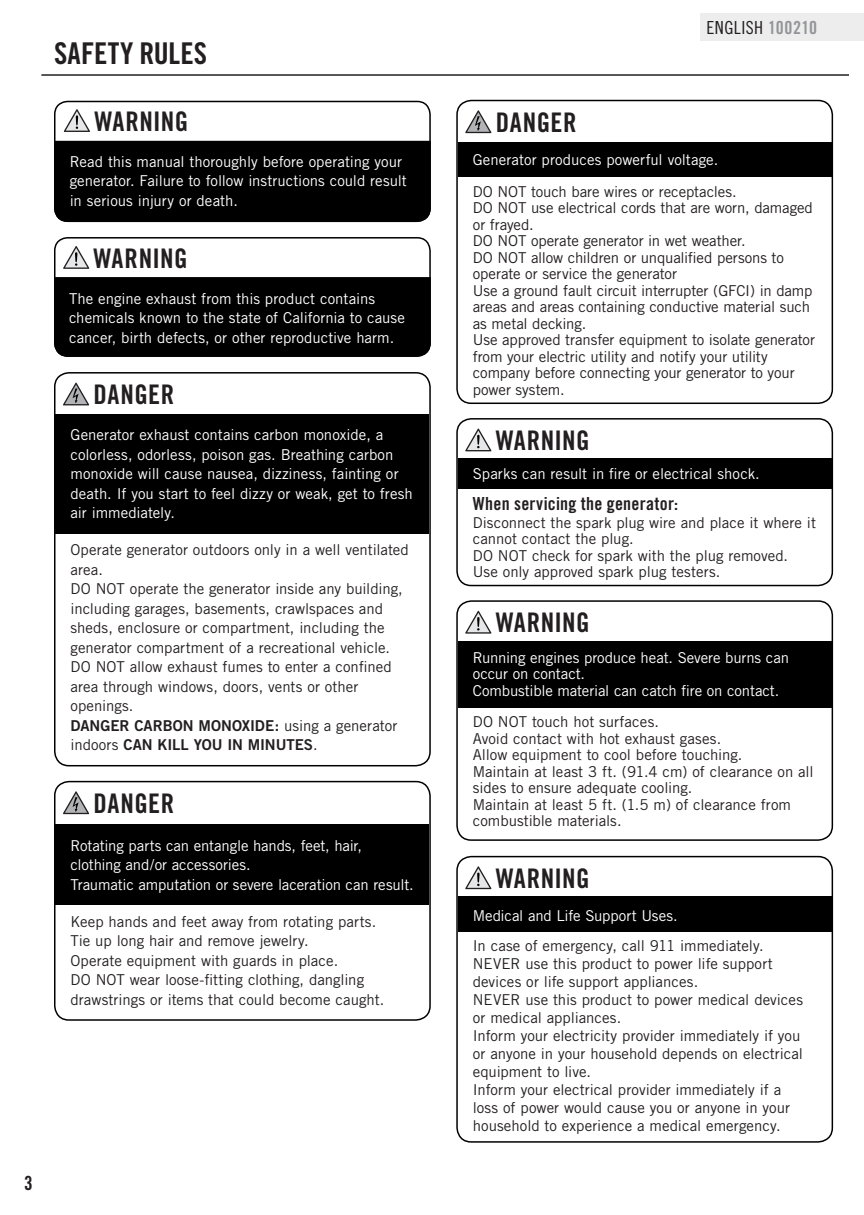
<style>
.page{position:relative;width:864px;height:1215px;background:#fff}
.page>*{position:absolute;margin:0;border:0;box-sizing:border-box;transform-origin:0 0}
.t1{font:30px "Trade Gothic Bold Cond Twenty";letter-spacing:.005em;color:#231f20}
.t2{font:27px "Trade Gothic Bold Cond Twenty";letter-spacing:.015em;color:#231f20}
.t3{font:19.5px "Trade Gothic Bold Cond Twenty";color:#231f20}
.t4{font:18px "Trade Gothic Bold Cond Twenty";letter-spacing:.01em;color:#231f20}
.t5{font:18px "Trade Gothic Cond Eighteen";letter-spacing:.025em;color:#231f20}
.t6{font:15px/16.5px "Trade Gothic";color:#231f20}
.t7{font:15px/19.5px "Trade Gothic";color:#fff}
.t8{font:15px/19.5px "Trade Gothic Bold Two";letter-spacing:-.005em;color:#231f20}
.s1{font-family:"Trade Gothic"}
.s2{font-family:"Trade Gothic Bold Cond Twenty";color:#939598}
</style>
<div class="page">
<hr style="left:41px;top:74px;width:808px;height:2px;background:#231f20">
<div style="left:700px;top:14px;width:164px;height:27px;background:#ededee"></div>
<div style="left:54px;top:372px;width:377px;height:394px;border:2px solid #000;border-radius:14px"></div>
<div style="left:56px;top:414px;width:373px;height:119px;background:#000"></div>
<svg style="left:63px;top:383px;width:26px;height:22px"></svg>
<div style="left:54px;top:781px;width:377px;height:240px;border:2px solid #000;border-radius:14px"></div>
<div style="left:56px;top:824px;width:373px;height:81px;background:#000"></div>
<svg style="left:63px;top:791px;width:26px;height:23px"></svg>
<div style="left:456px;top:100px;width:377px;height:304px;border:2px solid #000;border-radius:14px"></div>
<div style="left:458px;top:142px;width:374px;height:34px;background:#000"></div>
<svg style="left:465px;top:110px;width:26px;height:23px"></svg>
<div style="left:456px;top:418px;width:377px;height:168px;border:2px solid #000;border-radius:14px"></div>
<div style="left:458px;top:459px;width:374px;height:30px;background:#000"></div>
<svg style="left:465px;top:429px;width:26px;height:22px"></svg>
<div style="left:456px;top:600px;width:377px;height:241px;border:2px solid #000;border-radius:14px"></div>
<div style="left:458px;top:641px;width:374px;height:67px;background:#000"></div>
<svg style="left:465px;top:611px;width:26px;height:23px"></svg>
<div style="left:456px;top:856px;width:377px;height:287px;border:2px solid #000;border-radius:14px"></div>
<div style="left:458px;top:896px;width:374px;height:36px;background:#000"></div>
<svg style="left:465px;top:866px;width:26px;height:23px"></svg>
<div style="left:54px;top:237px;width:377px;height:120px;background:#fff;border:2px solid #000;border-radius:13px"></div>
<div style="left:54px;top:276px;width:377px;height:81px;background:#000"></div>
<svg style="left:63px;top:246px;width:26px;height:23px"></svg>
<div style="left:54px;top:101px;width:377px;height:121px;background:#fff;border:2px solid #000;border-radius:13px"></div>
<div style="left:54px;top:140px;width:377px;height:83px;background:#000"></div>
<svg style="left:64px;top:109px;width:26px;height:23px"></svg>
<h1 class="t1" style="left:54px;top:35px;width:155px">SAFETY RULES</h1>
<h2 class="t2" style="left:94px;top:105px;width:95px">WARNING</h2>
<p class="t7" style="left:70px;top:152px;width:339px">Read this manual thoroughly before operating your generator. Failure to follow instructions could result in serious injury or death.</p>
<h2 class="t2" style="left:94px;top:242px;width:95px">WARNING</h2>
<p class="t7" style="left:69px;top:288px;width:337px">The engine exhaust from this product contains chemicals known to the state of California to cause cancer, birth defects, or other reproductive harm.</p>
<h2 class="t2" style="left:93px;top:378px;width:82px">DANGER</h2>
<p class="t7" style="left:70px;top:425px;width:344px">Generator exhaust contains carbon monoxide, a colorless, odorless, poison gas. Breathing carbon monoxide will cause nausea, dizziness, fainting or death. If you start to feel dizzy or weak, get to fresh air immediately.</p>
<p class="t6" style="left:70px;top:540px;width:340px;line-height:19.5px">Operate generator outdoors only in a well ventilated area.<br>DO NOT operate the generator inside any building, including garages, basements, crawlspaces and sheds, enclosure or compartment, including the generator compartment of a recreational vehicle.<br>DO NOT allow exhaust fumes to enter a confined area through windows, doors, vents or other openings.</p>
<p class="t8" style="left:70px;top:716px;width:329px">DANGER CARBON MONOXIDE: <span class="s1">using a generator indoors</span> CAN KILL YOU IN MINUTES<span class="s1">.</span></p>
<h2 class="t2" style="left:93px;top:787px;width:82px">DANGER</h2>
<p class="t7" style="left:70px;top:835px;width:345px">Rotating parts can entangle hands, feet, hair, clothing and/or accessories.<br>Traumatic amputation or severe laceration can result.</p>
<p class="t6" style="left:70px;top:911px;width:315px;line-height:19.5px">Keep hands and feet away from rotating parts.<br>Tie up long hair and remove jewelry.<br>Operate equipment with guards in place.<br>DO NOT wear loose-fitting clothing, dangling drawstrings or items that could become caught.</p>
<h3 class="t3" style="left:24px;top:1172px;width:10px">3</h3>
<h2 class="t2" style="left:496px;top:106px;width:82px">DANGER</h2>
<p class="t5" style="left:706px;top:17px;width:112px">ENGLISH <span class="s2">100210</span></p>
<p class="t7" style="left:473px;top:150px;width:247px">Generator produces powerful voltage.</p>
<p class="t6" style="left:473px;top:183px;width:344px">DO NOT touch bare wires or receptacles.<br>DO NOT use electrical cords that are worn, damaged or frayed.<br>DO NOT operate generator in wet weather.<br>DO NOT allow children or unqualified persons to operate or service the generator<br>Use a ground fault circuit interrupter (GFCI) in damp areas and areas containing conductive material such as metal decking.<br>Use approved transfer equipment to isolate generator from your electric utility and notify your utility company before connecting your generator to your power system.</p>
<h2 class="t2" style="left:496px;top:424px;width:95px">WARNING</h2>
<p class="t7" style="left:473px;top:464px;width:289px">Sparks can result in fire or electrical shock.</p>
<p class="t4" style="left:473px;top:492px;width:207px">When servicing the generator:</p>
<p class="t6" style="left:473px;top:514px;width:345px">Disconnect the spark plug wire and place it where it cannot contact the plug.<br>DO NOT check for spark with the plug removed.<br>Use only approved spark plug testers.</p>
<h2 class="t2" style="left:496px;top:606px;width:95px">WARNING</h2>
<p class="t7" style="left:473px;top:649px;width:318px;line-height:16.5px">Running engines produce heat. Severe burns can occur on contact.<br>Combustible material can catch fire on contact.</p>
<p class="t6" style="left:473px;top:714px;width:342px">DO NOT touch hot surfaces.<br>Avoid contact with hot exhaust gases.<br>Allow equipment to cool before touching.<br>Maintain at least 3 ft. (91.4 cm) of clearance on all sides to ensure adequate cooling.<br>Maintain at least 5 ft. (1.5 m) of clearance from combustible materials.</p>
<h2 class="t2" style="left:496px;top:862px;width:95px">WARNING</h2>
<p class="t7" style="left:473px;top:906px;width:206px">Medical and Life Support Uses.</p>
<p class="t6" style="left:473px;top:937px;width:332px;line-height:18px">In case of emergency, call 911 immediately.<br>NEVER use this product to power life support devices or life support appliances.<br>NEVER use this product to power medical devices or medical appliances.<br>Inform your electricity provider immediately if you or anyone in your household depends on electrical equipment to live.<br>Inform your electrical provider immediately if a loss of power would cause you or anyone in your household to experience a medical emergency.</p>
</div>
